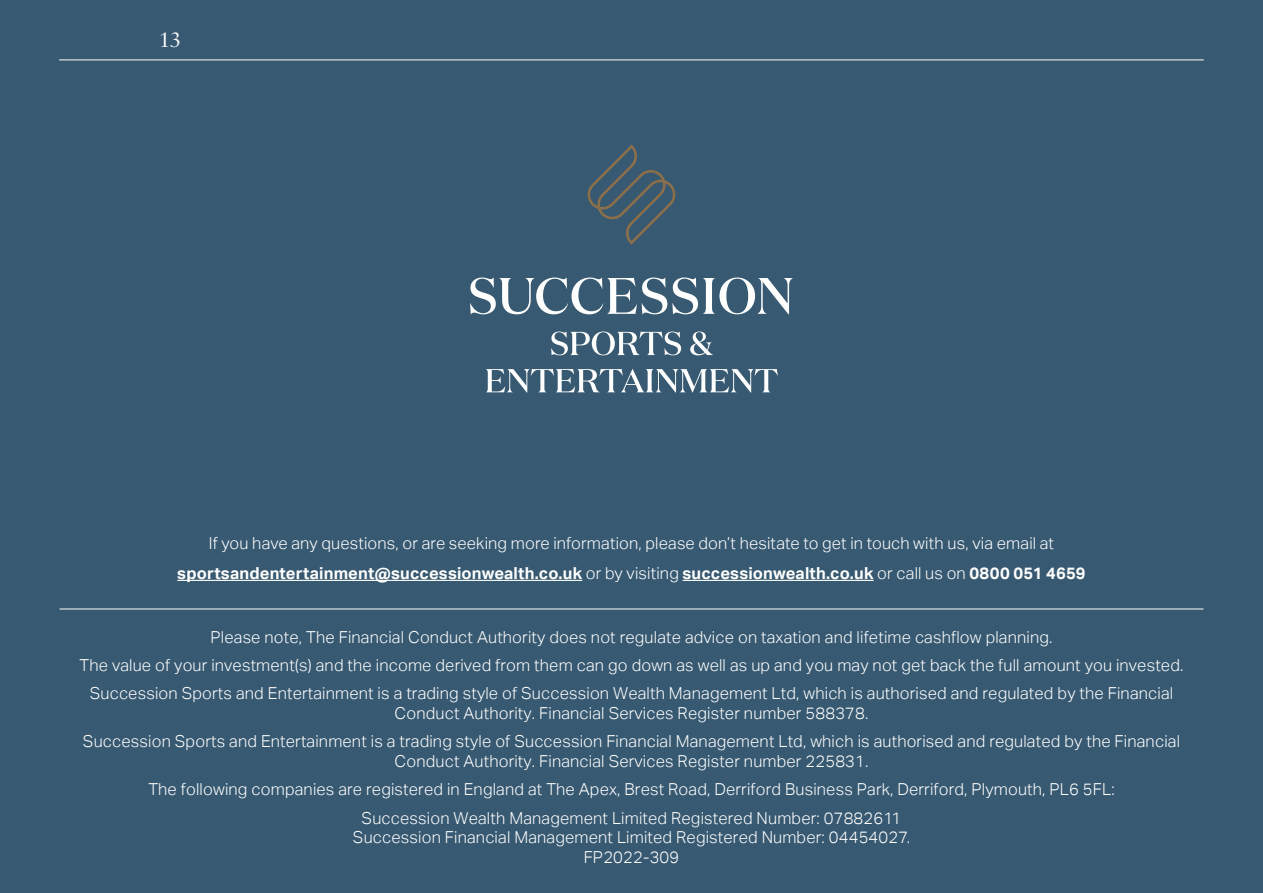
<style>
.page{position:relative;width:1263px;height:893px;background:#375971}
.page>*{position:absolute;margin:0;border:0;box-sizing:border-box;transform-origin:0 0}
.t1{font:22.5px "Sabon MT Pro";color:#fff}
.t2{font:300 16.5px/28.3px "Aktiv Grotesk";letter-spacing:.01em;color:#fff;text-align:center}
.t3{font:300 16.5px/30px "Aktiv Grotesk Trial";letter-spacing:.01em;color:#fff;text-align:center}
.s1{font-weight:700}
</style>
<div class="page">
<hr style="left:177px;top:580px;width:405px;height:1px;background:#fff">
<hr style="left:682px;top:580px;width:192px;height:1px;background:#fff">
<hr style="left:60px;top:609px;width:1143px;height:1px;background:#fff">
<svg style="left:470px;top:278px;width:323px;height:36px"></svg>
<svg style="left:588px;top:145px;width:87px;height:100px"></svg>
<svg style="left:551px;top:331px;width:130px;height:24px"></svg>
<svg style="left:690px;top:331px;width:23px;height:24px"></svg>
<svg style="left:486px;top:369px;width:292px;height:24px"></svg>
<hr style="left:60px;top:60px;width:1143px;height:1px;background:#fff">
<h1 class="t1" style="left:159px;top:25px;width:23px">13</h1>
<p class="t3" style="left:177px;top:528px;width:910px">If you have any questions, or are seeking more information, please don’t hesitate to get in touch with us, via email at <span class="s1">sportsandentertainment@successionwealth.co.uk</span> or by visiting <span class="s1">successionwealth.co.uk</span> or call us on <span class="s1">0800 051 4659</span></p>
<p class="t2" style="left:80px;top:623px;width:1105px">Please note, The Financial Conduct Authority does not regulate advice on taxation and lifetime cashflow planning.<br>The value of your investment(s) and the income derived from them can go down as well as up and you may not get back the full amount you invested.<br>Succession Sports and Entertainment is a trading style of Succession Wealth Management Ltd, which is authorised and regulated by the Financial</p>
<p class="t2" style="left:83px;top:699px;width:1098px">Conduct Authority. Financial Services Register number 588378.<br>Succession Sports and Entertainment is a trading style of Succession Financial Management Ltd, which is authorised and regulated by the Financial</p>
<p class="t2" style="left:148px;top:747px;width:968px">Conduct Authority. Financial Services Register number 225831.<br>The following companies are registered in England at The Apex, Brest Road, Derriford Business Park, Derriford, Plymouth, PL6 5FL:<br>Succession Wealth Management Limited Registered Number: 07882611</p>
<p class="t2" style="left:353px;top:828px;width:558px;line-height:19.8px">Succession Financial Management Limited Registered Number: 04454027.<br>FP2022-309</p>
</div>
